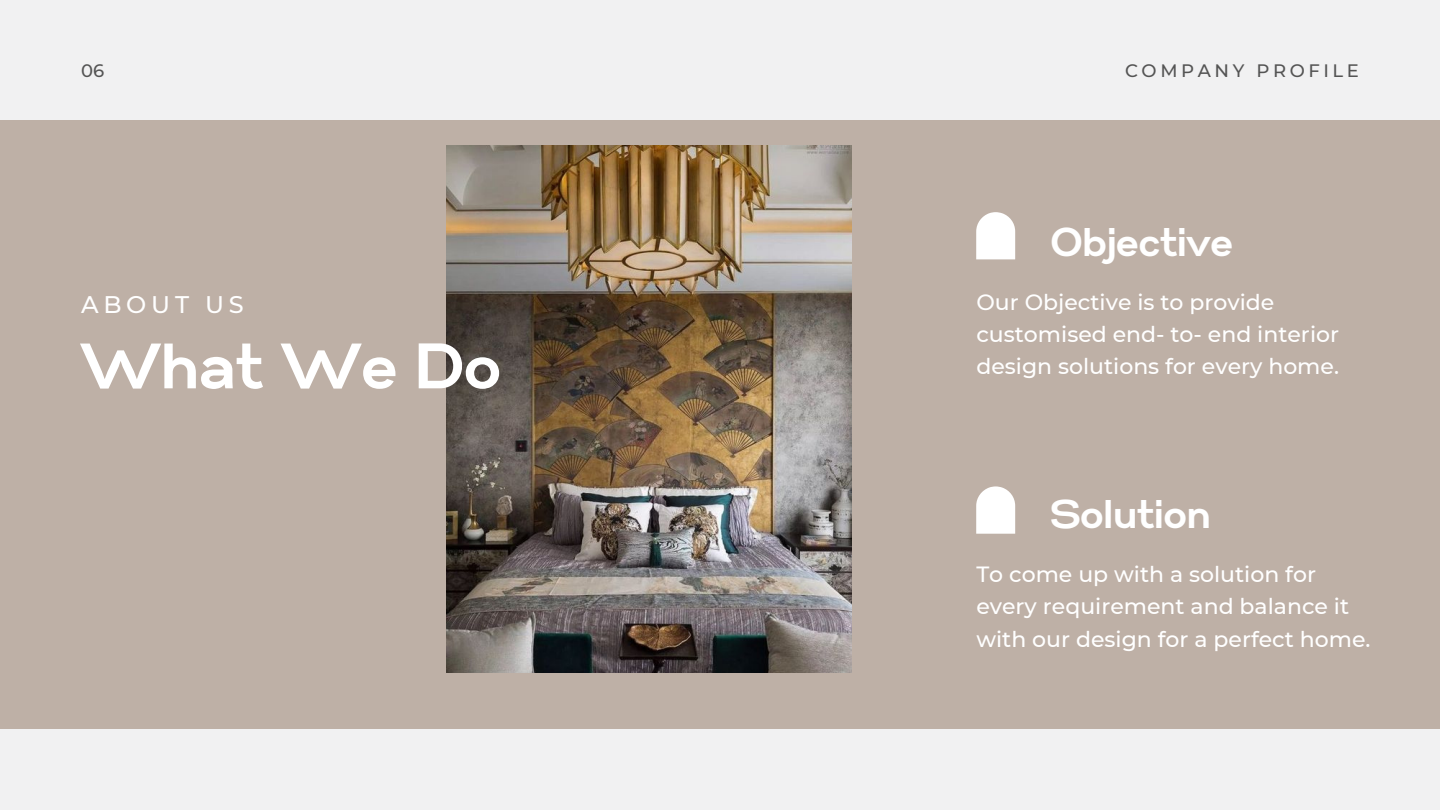
<style>
.page{position:relative;width:1440px;height:810px;background:#f1f1f2}
.page>*{position:absolute;margin:0;border:0;box-sizing:border-box;transform-origin:0 0}
.t1{font:700 64px "Gabriel Sans";color:#fff}
.t2{font:700 40px "Gabriel Sans";color:#fff}
.t3{font:500 24px "Montserrat";letter-spacing:.2em;color:#fff}
.t4{font:500 22px/32.2px "Montserrat";color:#fff}
.t5{font:500 18px "Montserrat";letter-spacing:.2em;color:#545454}
</style>
<div class="page">
<div style="left:0;top:120px;width:1440px;height:609px;background:#beb0a6"></div>
<img style="left:447px;top:145px;width:404px;height:527px">
<svg style="left:976px;top:486px;width:39px;height:48px;background:#f8f6f5"></svg>
<svg style="left:976px;top:212px;width:39px;height:47px;background:#f8f7f6"></svg>
<p class="t5" style="left:81px;top:59px;width:25px">06</p>
<p class="t5" style="left:1125px;top:59px;width:235px">COMPANY PROFILE</p>
<p class="t3" style="left:81px;top:290px;width:164px">ABOUT US</p>
<p class="t1" style="left:81px;top:338px;width:422px">What We Do</p>
<p class="t2" style="left:1051px;top:225px;width:184px">Objective</p>
<p class="t4" style="left:976px;top:286px;width:364px">Our Objective is to provide customised end- to- end interior design solutions for every home.</p>
<p class="t2" style="left:1051px;top:497px;width:162px">Solution</p>
<p class="t4" style="left:976px;top:558px;width:396px">To come up with a solution for every requirement and balance it with our design for a perfect home.</p>
</div>
